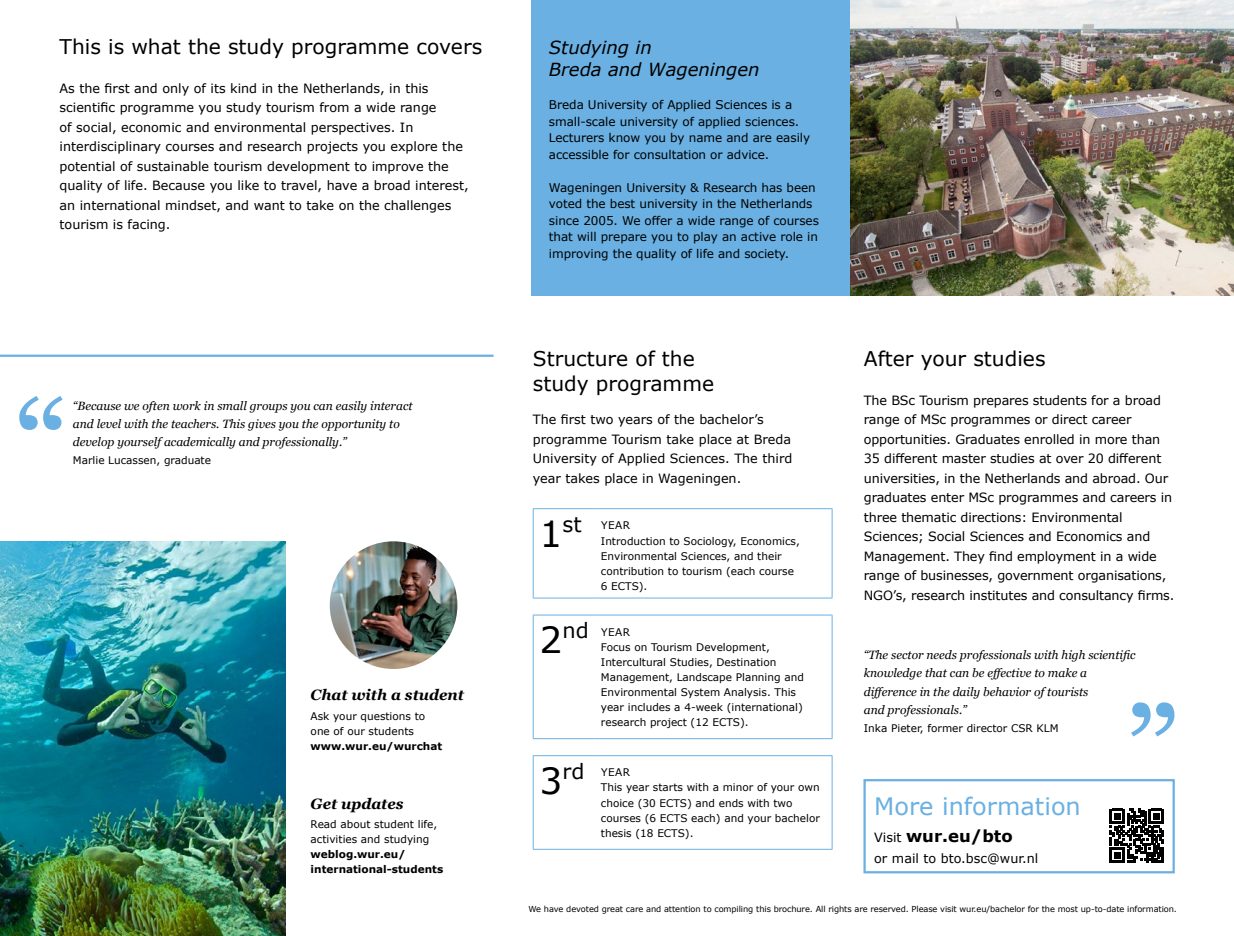
<style>
.page{position:relative;width:1234px;height:936px;background:#fff}
.page>*{position:absolute;margin:0;border:0;box-sizing:border-box;transform-origin:0 0}
.t1{font:24px "Verdana";color:#6ab0e2}
.t2{font:21px "Verdana";color:#000}
._12_W_Kop_13_5{font:20.25px/24.8px "Verdana";color:#000}
._30_W_Kaderkop_cursief_12_13{font:italic 18px/22.5px "Verdana";color:#000}
.t3{font:700 16.5px "Verdana";color:#000}
._13_Kop_Georgia_10_13{font:italic 700 15px "Georgia";color:#000}
._21_W_Platte_tekst_8_5_13{font:12.75px/19.5px "Verdana";color:#000}
._32_W_Kader_platte_tekst_8_11{font:12px/16.5px "Verdana";letter-spacing:-.005em;color:#000}
.Quote_Georgia_Italic{font:italic 12px/18px "Georgia";color:#000}
._32_W_Kleine_tekst_7_10{font:10.5px/15px "Verdana";color:#000}
._32_W_Kleine_tekst_7_10-2{font:700 10.5px/15px "Verdana";color:#000}
.Afzender_Quote{font:10.5px "Verdana";color:#000}
.Noten_grijs{font:8.25px "Verdana";letter-spacing:-.01em;color:#000}
.s1{font-size:36px}
.s2{font-weight:400;font-size:12.75px}
</style>
<div class="page">
<img style="left:849px;top:0;width:384px;height:296px">
<div style="left:531px;top:0;width:318px;height:296px;background:#6ab0e2"></div>
<svg style="left:19px;top:396px;width:44px;height:34px"></svg>
<img style="left:330px;top:541px;width:127px;height:128px;border-radius:64px">
<img style="left:0;top:541px;width:285px;height:394px">
<svg style="left:1109px;top:808px;width:54px;height:54px"></svg>
<hr style="left:0;top:354px;width:493px;height:3px;background:#6ab0e2">
<div style="left:863px;top:779px;width:311px;height:94px;border:2px solid #6ab0e2"></div>
<hr style="left:532px;top:509px;width:1px;height:88px;background:#6ab0e2">
<hr style="left:532px;top:508px;width:62px;height:1px;background:#6ab0e2">
<hr style="left:594px;top:508px;width:238px;height:1px;background:#6ab0e2">
<hr style="left:831px;top:509px;width:1px;height:88px;background:#6ab0e2">
<hr style="left:532px;top:597px;width:62px;height:1px;background:#6ab0e2">
<hr style="left:594px;top:597px;width:238px;height:1px;background:#6ab0e2">
<hr style="left:532px;top:615px;width:1px;height:123px;background:#6ab0e2">
<hr style="left:532px;top:614px;width:62px;height:1px;background:#6ab0e2">
<hr style="left:594px;top:614px;width:238px;height:1px;background:#6ab0e2">
<hr style="left:831px;top:615px;width:1px;height:123px;background:#6ab0e2">
<hr style="left:532px;top:738px;width:62px;height:1px;background:#6ab0e2">
<hr style="left:594px;top:738px;width:238px;height:1px;background:#6ab0e2">
<hr style="left:532px;top:756px;width:1px;height:92px;background:#6ab0e2">
<hr style="left:532px;top:755px;width:62px;height:1px;background:#6ab0e2">
<hr style="left:532px;top:848px;width:62px;height:1px;background:#6ab0e2">
<hr style="left:594px;top:755px;width:238px;height:1px;background:#6ab0e2">
<hr style="left:831px;top:756px;width:1px;height:92px;background:#6ab0e2">
<hr style="left:594px;top:848px;width:238px;height:1px;background:#6ab0e2">
<svg style="left:1131px;top:702px;width:43px;height:34px"></svg>
<p class="_12_W_Kop_13_5" style="left:60px;top:34px;width:424px">This is what the study programme covers</p>
<p class="_21_W_Platte_tekst_8_5_13" style="left:60px;top:78px;width:410px">As the first and only of its kind in the Netherlands, in this scientific programme you study tourism from a wide range<br>of social, economic and environmental perspectives. In interdisciplinary courses and research projects you explore the potential of sustainable tourism development to improve the quality of life. Because you like to travel, have a broad interest, an international mindset, and want to take on the challenges tourism is facing.</p>
<p class="Quote_Georgia_Italic" style="left:73px;top:397px;width:341px">“Because we often work in small groups you can easily interact and level with the teachers. This gives you the opportunity to develop yourself academically and professionally.”</p>
<p class="Afzender_Quote" style="left:73px;top:453px;width:140px">Marlie Lucassen, graduate</p>
<p class="_13_Kop_Georgia_10_13" style="left:310px;top:685px;width:155px">Chat with a student</p>
<p class="_32_W_Kleine_tekst_7_10" style="left:310px;top:708px;width:116px">Ask your questions to one of our students</p>
<p class="_32_W_Kleine_tekst_7_10-2" style="left:310px;top:738px;width:133px">www.wur.eu/wurchat</p>
<p class="_13_Kop_Georgia_10_13" style="left:310px;top:793px;width:94px">Get updates</p>
<p class="_32_W_Kleine_tekst_7_10" style="left:310px;top:816px;width:128px">Read about student life, activities and studying</p>
<p class="_32_W_Kleine_tekst_7_10-2" style="left:310px;top:846px;width:134px">weblog.wur.eu/ international-students</p>
<p class="_30_W_Kaderkop_cursief_12_13" style="left:549px;top:36px;width:212px">Studying in<br>Breda and Wageningen</p>
<p class="_32_W_Kader_platte_tekst_8_11" style="left:549px;top:96px;width:263px">Breda University of Applied Sciences is a small-scale university of applied sciences.<br>Lecturers know you by name and are easily accessible for consultation or advice.</p>
<p class="_32_W_Kader_platte_tekst_8_11" style="left:549px;top:179px;width:271px">Wageningen University &amp; Research has been voted the best university in the Netherlands since 2005. We offer a wide range of courses that will prepare you to play an active role in improving the quality of life and society.</p>
<p class="_12_W_Kop_13_5" style="left:532px;top:346px;width:183px">Structure of the study programme</p>
<p class="_21_W_Platte_tekst_8_5_13" style="left:532px;top:409px;width:261px">The first two years of the bachelor’s programme Tourism take place at Breda University of Applied Sciences. The third year takes place in Wageningen.</p>
<p class="t2" style="left:539px;top:509px;width:44px"><span class="s1">1</span>st</p>
<p class="_32_W_Kleine_tekst_7_10" style="left:601px;top:518px;width:30px">YEAR</p>
<p class="_32_W_Kleine_tekst_7_10" style="left:600px;top:533px;width:200px">Introduction to Sociology, Economics,<br>Environmental Sciences, and their contribution to tourism (each course<br>6 ECTS).</p>
<p class="t2" style="left:539px;top:616px;width:51px"><span class="s1">2</span>nd</p>
<p class="_32_W_Kleine_tekst_7_10" style="left:601px;top:624px;width:30px">YEAR</p>
<p class="_32_W_Kleine_tekst_7_10" style="left:600px;top:639px;width:204px">Focus on Tourism Development, Intercultural Studies, Destination Management, Landscape Planning and Environmental System Analysis. This year includes a 4-week (international) research project (12 ECTS).</p>
<p class="t2" style="left:539px;top:756px;width:46px"><span class="s1">3</span>rd</p>
<p class="_32_W_Kleine_tekst_7_10" style="left:601px;top:765px;width:30px">YEAR</p>
<p class="_32_W_Kleine_tekst_7_10" style="left:600px;top:780px;width:220px">This year starts with a minor of your own choice (30 ECTS) and ends with two courses (6 ECTS each) and your bachelor thesis (18 ECTS).</p>
<p class="_12_W_Kop_13_5" style="left:863px;top:346px;width:183px">After your studies</p>
<p class="_21_W_Platte_tekst_8_5_13" style="left:863px;top:390px;width:312px">The BSc Tourism prepares students for a broad range of MSc programmes or direct career opportunities. Graduates enrolled in more than 35 different master studies at over 20 different universities, in the Netherlands and abroad. Our graduates enter MSc programmes and careers in three thematic directions: Environmental Sciences; Social Sciences and Economics and Management. They find employment in a wide range of businesses, government organisations, NGO’s, research institutes and consultancy firms.</p>
<p class="Quote_Georgia_Italic" style="left:863px;top:646px;width:273px">“The sector needs professionals with high scientific knowledge that can be effective to make a difference in the daily behavior of tourists<br>and professionals.”</p>
<p class="Afzender_Quote" style="left:863px;top:720px;width:196px">Inka Pieter, former director CSR KLM</p>
<p class="t1" style="left:874px;top:789px;width:208px">More information</p>
<p class="t3" style="left:874px;top:823px;width:140px"><span class="s2">Visit</span> wur.eu/bto</p>
<p class="_21_W_Platte_tekst_8_5_13" style="left:874px;top:848px;width:165px">or mail to bto.bsc@wur.nl</p>
<p class="Noten_grijs" style="left:528px;top:903px;width:649px">We have devoted great care and attention to compiling this brochure. All rights are reserved. Please visit wur.eu/bachelor for the most up-to-date information.</p>
</div>
